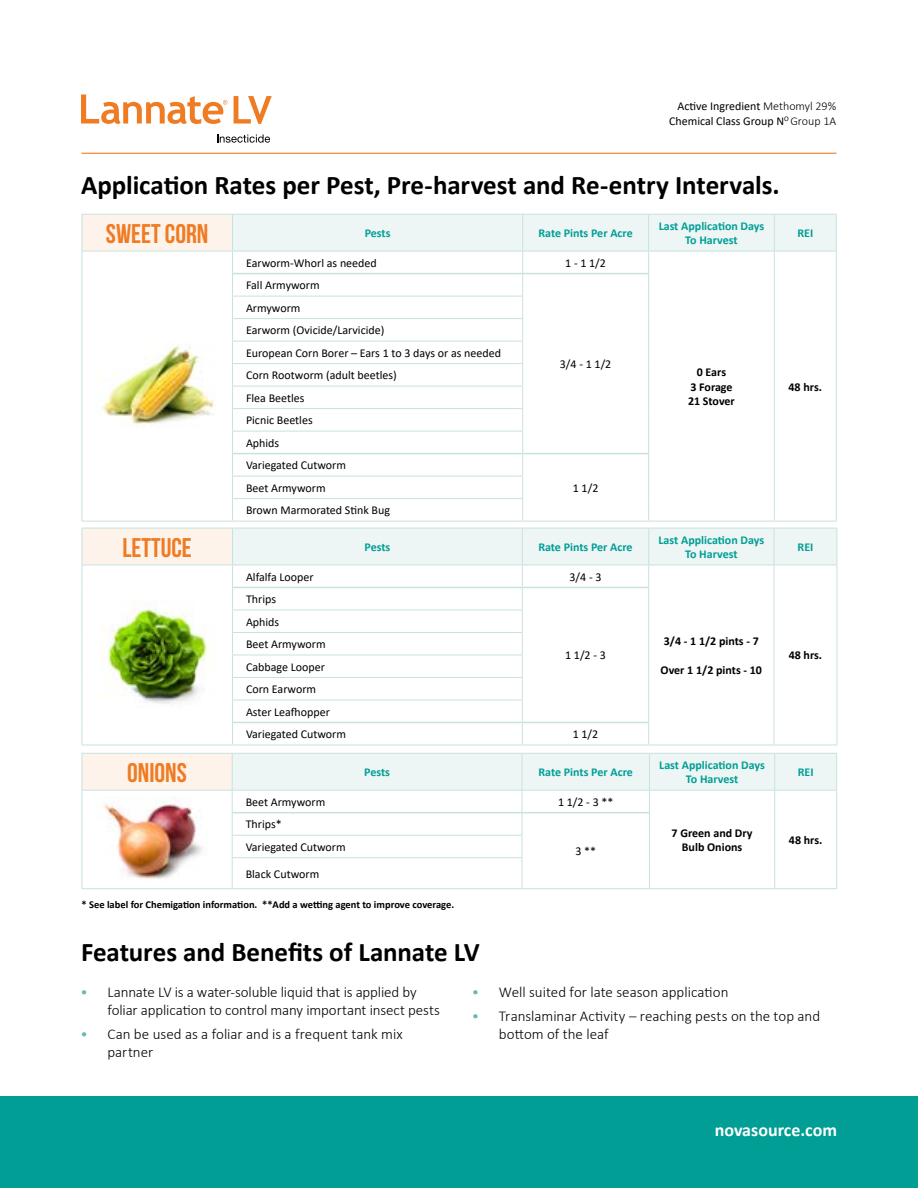
<style>
.page{position:relative;width:918px;height:1188px;background:#fff}
.page>*{position:absolute;margin:0;border:0;box-sizing:border-box;transform-origin:0 0}
.t1{font:700 27px "Calibri";letter-spacing:-.005em;color:#000}
.t2{font:700 27px "Bebas Neue";color:#ef7b23}
.t3{font:700 18px "Calibri";color:#fff}
.t4{font:300 15px/18px "Calibri";letter-spacing:-.005em;color:#000}
.t5{font:12px/22.5px "Calibri";color:#000}
.t6{font:700 12px/14.4px "Calibri";color:#009e95;text-align:center}
.t7{font:700 12px/14.4px "Calibri";color:#000;text-align:center}
.t8{font:700 10.5px "Calibri";color:#000}
.s1{font-weight:300}
.s2{color:#65bab4}
</style>
<div class="page">
<div style="left:0;top:1096px;width:918px;height:92px;background:#009e95"></div>
<div style="left:82px;top:528px;width:151px;height:37px;background:#fef3ea"></div>
<hr style="left:82px;top:528px;width:151px;height:1px;background:#c8e2e0">
<hr style="left:82px;top:528px;width:1px;height:37px;background:#c8e2e0">
<hr style="left:82px;top:565px;width:151px;height:1px;background:#c8e2e0">
<hr style="left:82px;top:745px;width:151px;height:1px;background:#c8e2e0">
<hr style="left:233px;top:745px;width:289px;height:1px;background:#c8e2e0">
<hr style="left:522px;top:745px;width:127px;height:1px;background:#c8e2e0">
<hr style="left:649px;top:745px;width:125px;height:1px;background:#c8e2e0">
<hr style="left:774px;top:745px;width:63px;height:1px;background:#c8e2e0">
<svg style="left:82px;top:565px;width:1px;height:180px"></svg>
<svg style="left:232px;top:528px;width:606px;height:217px"></svg>
<img style="left:101px;top:601px;width:112px;height:103px">
<div style="left:82px;top:753px;width:150px;height:37px;background:#fef3ea"></div>
<hr style="left:82px;top:753px;width:150px;height:1px;background:#c8e2e0">
<hr style="left:82px;top:754px;width:1px;height:36px;background:#c8e2e0">
<hr style="left:82px;top:790px;width:150px;height:1px;background:#c8e2e0">
<hr style="left:232px;top:858px;width:1px;height:30px;background:#c8e2e0">
<hr style="left:774px;top:858px;width:1px;height:30px;background:#c8e2e0">
<hr style="left:836px;top:858px;width:1px;height:30px;background:#c8e2e0">
<hr style="left:82px;top:888px;width:150px;height:1px;background:#c8e2e0">
<hr style="left:232px;top:888px;width:290px;height:1px;background:#c8e2e0">
<hr style="left:522px;top:888px;width:127px;height:1px;background:#c8e2e0">
<hr style="left:649px;top:888px;width:126px;height:1px;background:#c8e2e0">
<hr style="left:775px;top:888px;width:62px;height:1px;background:#c8e2e0">
<svg style="left:82px;top:791px;width:1px;height:67px"></svg>
<hr style="left:82px;top:858px;width:1px;height:30px;background:#c8e2e0">
<svg style="left:232px;top:753px;width:605px;height:105px"></svg>
<hr style="left:522px;top:858px;width:1px;height:30px;background:#c8e2e0">
<hr style="left:649px;top:858px;width:1px;height:30px;background:#c8e2e0">
<img style="left:102px;top:797px;width:100px;height:82px">
<div style="left:82px;top:214px;width:151px;height:37px;background:#fef3ea"></div>
<hr style="left:82px;top:214px;width:151px;height:1px;background:#c8e2e0">
<hr style="left:82px;top:215px;width:1px;height:36px;background:#c8e2e0">
<hr style="left:82px;top:251px;width:151px;height:1px;background:#c8e2e0">
<hr style="left:82px;top:521px;width:151px;height:1px;background:#c8e2e0">
<hr style="left:233px;top:521px;width:290px;height:1px;background:#c8e2e0">
<hr style="left:523px;top:521px;width:126px;height:1px;background:#c8e2e0">
<hr style="left:649px;top:521px;width:125px;height:1px;background:#c8e2e0">
<hr style="left:774px;top:521px;width:63px;height:1px;background:#c8e2e0">
<svg style="left:82px;top:251px;width:1px;height:270px"></svg>
<svg style="left:232px;top:214px;width:605px;height:307px"></svg>
<img style="left:102px;top:344px;width:113px;height:83px">
<hr style="left:82px;top:153px;width:754px;height:1px;background:#ef7b23">
<svg style="left:81px;top:94px;width:147px;height:30px"></svg>
<svg style="left:234px;top:96px;width:38px;height:28px"></svg>
<svg style="left:217px;top:134px;width:53px;height:9px"></svg>
<p class="t5" style="left:669px;top:98px;width:169px;line-height:15px;text-align:right">Active Ingredient <span class="s1">Methomyl 29%<br></span>Chemical Class Group N<sup>O</sup> <span class="s1">Group 1A</span></p>
<h1 class="t1" style="left:81px;top:168px;width:700px">Application Rates per Pest, Pre-harvest and Re-entry Intervals.</h1>
<h1 class="t2" style="left:106px;top:219px;width:104px">SWEET CORN</h1>
<p class="t6" style="left:365px;top:226px;width:27px">Pests</p>
<p class="t6" style="left:538px;top:226px;width:96px">Rate Pints Per Acre</p>
<p class="t6" style="left:659px;top:219px;width:107px">Last Application Days<br>To Harvest</p>
<p class="t6" style="left:797px;top:226px;width:17px">REI</p>
<p class="t5" style="left:246px;top:251px;width:132px">Earworm-Whorl as needed</p>
<p class="t5" style="left:565px;top:251px;width:42px">1 - 1 1/2</p>
<p class="t5" style="left:246px;top:274px;width:75px">Fall Armyworm</p>
<p class="t5" style="left:246px;top:296px;width:256px">Armyworm<br>Earworm (Ovicide/Larvicide)<br>European Corn Borer – Ears 1 to 3 days or as needed<br>Corn Rootworm (adult beetles)<br>Flea Beetles<br>Picnic Beetles<br>Aphids<br>Variegated Cutworm<br>Beet Armyworm</p>
<p class="t5" style="left:246px;top:499px;width:146px">Brown Marmorated Stink Bug</p>
<p class="t5" style="left:560px;top:353px;width:53px">3/4 - 1 1/2</p>
<p class="t5" style="left:573px;top:476px;width:27px">1 1/2</p>
<p class="t7" style="left:688px;top:365px;width:48px">0 Ears<br>3 Forage<br>21 Stover</p>
<p class="t7" style="left:789px;top:379px;width:35px">48 hrs.</p>
<h1 class="t2" style="left:123px;top:533px;width:71px">LETTUCE</h1>
<p class="t6" style="left:365px;top:540px;width:27px">Pests</p>
<p class="t6" style="left:538px;top:540px;width:96px">Rate Pints Per Acre</p>
<p class="t6" style="left:659px;top:533px;width:107px">Last Application Days<br>To Harvest</p>
<p class="t6" style="left:798px;top:540px;width:17px">REI</p>
<p class="t5" style="left:246px;top:565px;width:69px">Alfalfa Looper</p>
<p class="t5" style="left:570px;top:565px;width:33px">3/4 - 3</p>
<p class="t5" style="left:246px;top:588px;width:32px">Thrips</p>
<p class="t5" style="left:246px;top:610px;width:102px">Aphids<br>Beet Armyworm<br>Cabbage Looper<br>Corn Earworm<br>Aster Leafhopper<br>Variegated Cutworm</p>
<p class="t5" style="left:565px;top:644px;width:42px">1 1/2 - 3</p>
<p class="t5" style="left:573px;top:723px;width:27px">1 1/2</p>
<p class="t7" style="left:664px;top:634px;width:97px">3/4 - 1 1/2 pints - 7</p>
<p class="t7" style="left:661px;top:663px;width:103px">Over 1 1/2 pints - 10</p>
<p class="t7" style="left:789px;top:648px;width:35px">48 hrs.</p>
<h1 class="t2" style="left:127px;top:758px;width:61px">ONIONS</h1>
<p class="t6" style="left:364px;top:765px;width:27px">Pests</p>
<p class="t6" style="left:539px;top:765px;width:96px">Rate Pints Per Acre</p>
<p class="t6" style="left:659px;top:758px;width:107px">Last Application Days<br>To Harvest</p>
<p class="t6" style="left:798px;top:765px;width:17px">REI</p>
<p class="t5" style="left:246px;top:790px;width:81px">Beet Armyworm</p>
<p class="t5" style="left:558px;top:790px;width:57px">1 1/2 - 3 **</p>
<p class="t7" style="left:672px;top:826px;width:82px">7 Green and Dry<br>Bulb Onions</p>
<p class="t7" style="left:789px;top:833px;width:35px">48 hrs.</p>
<p class="t5" style="left:246px;top:813px;width:38px">Thrips*</p>
<p class="t5" style="left:246px;top:835px;width:102px">Variegated Cutworm</p>
<p class="t5" style="left:246px;top:862px;width:75px">Black Cutworm</p>
<p class="t8" style="left:82px;top:897px;width:374px">* See label for Chemigation information. **Add a wetting agent to improve coverage.</p>
<p class="t5" style="left:575px;top:840px;width:22px">3 **</p>
<h1 class="t1" style="left:81px;top:935px;width:400px">Features and Benefits of Lannate LV</h1>
<p class="t4" style="left:107px;top:982px;width:334px;text-indent:-27px"><span class="s2">•</span> Lannate LV is a water-soluble liquid that is applied by foliar application to control many important insect pests</p>
<p class="t4" style="left:107px;top:1025px;width:297px;text-indent:-27px"><span class="s2">•</span> Can be used as a foliar and is a frequent tank mix partner</p>
<p class="t4" style="left:472px;top:982px;width:258px"><span class="s2">•</span> Well suited for late season application</p>
<p class="t4" style="left:499px;top:1007px;width:323px;text-indent:-27px"><span class="s2">•</span> Translaminar Activity – reaching pests on the top and bottom of the leaf</p>
<h2 class="t3" style="left:715px;top:1118px;width:124px">novasource.com</h2>
</div>
